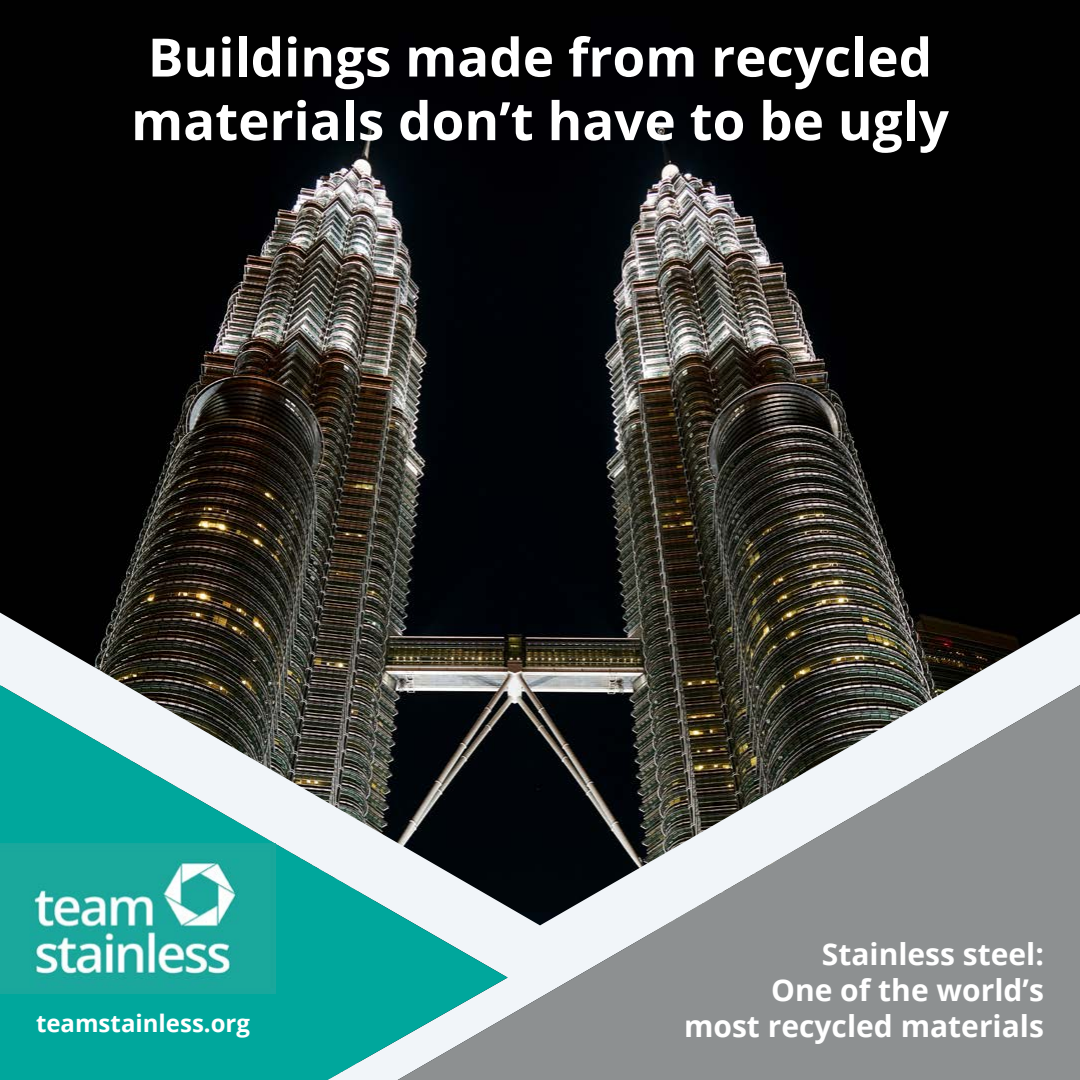
<style>
.page{position:relative;width:1080px;height:1080px;background:#fff}
.page>*{position:absolute;margin:0;border:0;box-sizing:border-box;transform-origin:0 0}
.t1{font:700 53px/63.6px "Open Sans";color:#fff;text-align:center}
.t2{font:700 30px/36px "Open Sans";color:#fff;text-align:right}
.t3{font:700 24px "Open Sans";color:#fff}
</style>
<div class="page">
<img style="left:0;top:0;width:1080px;height:613px">
<img style="left:0;top:613px;width:1080px;height:72px">
<svg style="left:0;top:685px;width:398px;height:395px;fill:#00a79c"></svg>
<svg style="left:398px;top:685px;width:682px;height:395px;fill:#8d9091"></svg>
<img style="left:0;top:843px;width:276px;height:150px">
<h1 class="t1" style="left:131px;top:24px;width:819px">Buildings made from recycled materials don’t have to be ugly</h1>
<p class="t3" style="left:36px;top:1007px;width:216px">teamstainless.org</p>
<p class="t2" style="left:684px;top:936px;width:361px">Stainless steel:<br>One of the world’s<br>most recycled materials</p>
</div>
